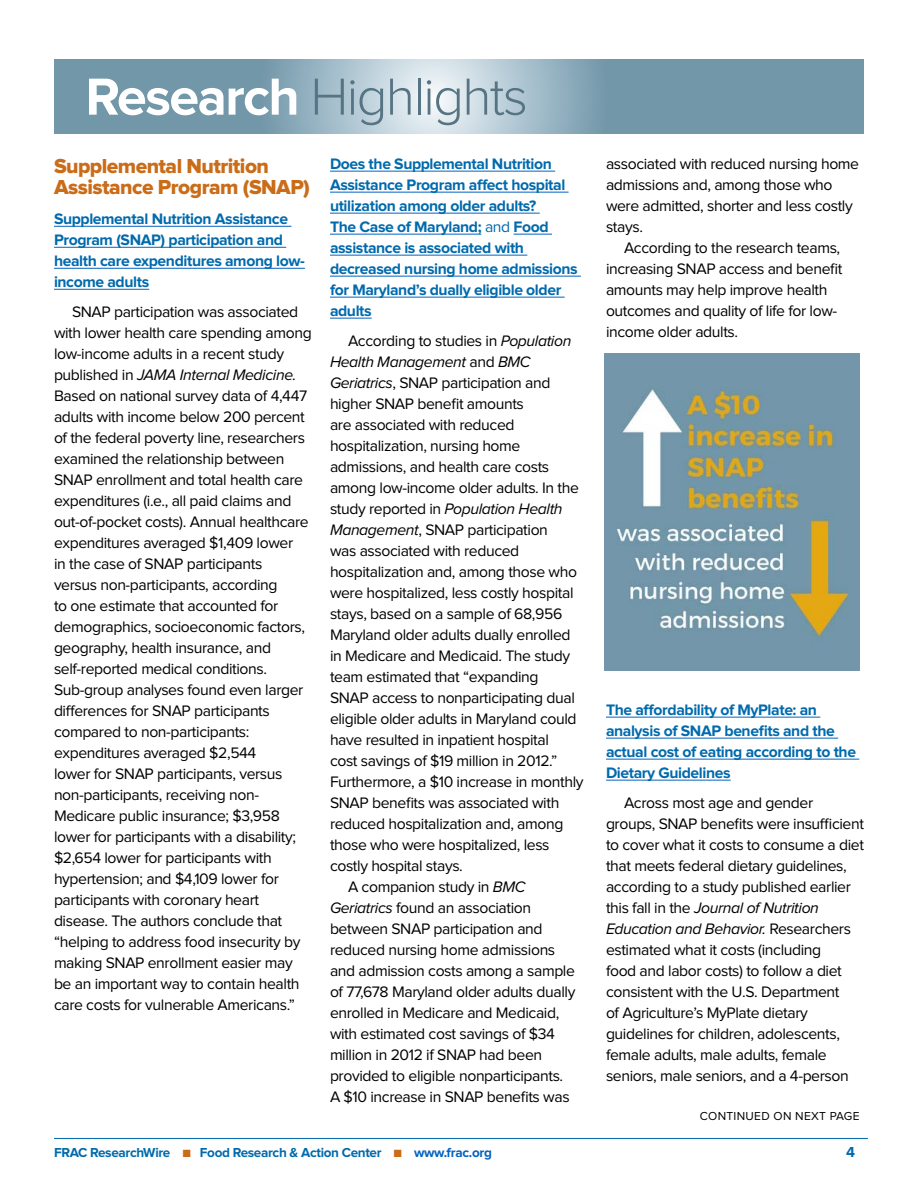
<style>
.page{position:relative;width:918px;height:1188px;background:#fff}
.page>*{position:absolute;margin:0;border:0;box-sizing:border-box;transform-origin:0 0}
.t1{font:300 54px "Proxima Nova";letter-spacing:-.03em;color:#567483}
.t2{font:21px/21px "Proxima Nova Extrabld";letter-spacing:-.025em;color:#ca6c18}
.t3{font:15.75px/21px "Proxima Nova";letter-spacing:-.025em;color:#000}
.t4{font:700 15.75px/21px "Proxima Nova";letter-spacing:-.025em;color:#006aad}
.t5{font:italic 15.75px "Proxima Nova";letter-spacing:-.025em;color:#000}
.t6{font:700 15px "Proxima Nova";color:#006aad}
.t7{font:700 13.5px "Proxima Nova";letter-spacing:-.025em;color:#006aad}
.t8{font:12px "Proxima Nova";letter-spacing:.025em;color:#000}
.s1{font-weight:700;color:#fff}
.s2{font-style:italic}
.s3{font-weight:400}
.s4{font-style:normal}
.s5{color:#ca6c18}
.s6{color:#0563c1}
</style>
<div class="page">
<hr style="left:54px;top:1138px;width:814px;height:1px;background:#006aad">
<svg style="left:54px;top:59px;width:810px;height:75px"></svg>
<hr style="left:54px;top:226px;width:237px;height:1px;background:#0563c1">
<hr style="left:54px;top:247px;width:232px;height:1px;background:#0563c1">
<hr style="left:54px;top:268px;width:251px;height:1px;background:#0563c1">
<hr style="left:54px;top:289px;width:95px;height:1px;background:#0563c1">
<hr style="left:330px;top:171px;width:225px;height:1px;background:#0563c1">
<hr style="left:330px;top:192px;width:239px;height:1px;background:#0563c1">
<hr style="left:330px;top:213px;width:210px;height:1px;background:#0563c1">
<hr style="left:330px;top:234px;width:151px;height:1px;background:#0563c1">
<hr style="left:514px;top:234px;width:38px;height:1px;background:#0563c1">
<hr style="left:330px;top:255px;width:197px;height:1px;background:#0563c1">
<hr style="left:330px;top:276px;width:251px;height:1px;background:#0563c1">
<hr style="left:330px;top:297px;width:235px;height:1px;background:#0563c1">
<hr style="left:330px;top:318px;width:42px;height:1px;background:#0563c1">
<hr style="left:606px;top:717px;width:214px;height:1px;background:#0563c1">
<hr style="left:606px;top:738px;width:232px;height:1px;background:#0563c1">
<hr style="left:606px;top:759px;width:253px;height:1px;background:#0563c1">
<hr style="left:606px;top:780px;width:125px;height:1px;background:#0563c1">
<img style="left:604px;top:353px;width:256px;height:318px">
<h1 class="t1" style="left:85px;top:72px;width:444px"><span class="s1">Research</span> Highlights</h1>
<h2 class="t2" style="left:54px;top:157px;width:258px">Supplemental Nutrition<br>Assistance Program (SNAP)</h2>
<p class="t4" style="left:54px;top:209px;width:252px">Supplemental Nutrition Assistance<br>Program (SNAP) participation and health care expenditures among low&shy;income adults</p>
<p class="t3" style="left:54px;top:302px;width:259px;text-indent:18px">SNAP participation was associated with lower health care spending among low-income adults in a recent study published in <span class="s2">JAMA Internal Medicine.<br></span>Based on national survey data of 4,447 adults with income below 200 percent of the federal poverty line, researchers examined the relationship between SNAP enrollment and total health care expenditures (i.e., all paid claims and out-of-pocket costs). Annual healthcare expenditures averaged $1,409 lower<br>in the case of SNAP participants<br>versus non-participants, according<br>to one estimate that accounted for demographics, socioeconomic factors, geography, health insurance, and self-reported medical conditions.<br>Sub-group analyses found even larger differences for SNAP participants compared to non-participants: expenditures averaged $2,544<br>lower for SNAP participants, versus non-participants, receiving non-Medicare public insurance; $3,958 lower for participants with a disability; $2,654 lower for participants with hypertension; and $4,109 lower for participants with coronary heart disease. The authors conclude that “helping to address food insecurity by making SNAP enrollment easier may be an important way to contain health care costs for vulnerable Americans.”</p>
<p class="t4" style="left:330px;top:154px;width:249px">Does the Supplemental Nutrition<br>Assistance Program affect hospital utilization among older adults?<br>The Case of Maryland; <span class="s3">and</span> Food assistance is associated with decreased nursing home admissions for Maryland’s dually eligible older adults</p>
<p class="t3" style="left:348px;top:331px;width:225px">According to studies in <span class="s2">Population</span></p>
<p class="t5" style="left:330px;top:355px;width:202px">Health Management <span class="s4">and</span> BMC</p>
<p class="t3" style="left:330px;top:373px;width:222px"><span class="s2">Geriatrics</span>, SNAP participation and</p>
<p class="t3" style="left:330px;top:394px;width:195px">higher SNAP benefit amounts</p>
<p class="t3" style="left:330px;top:415px;width:186px">are associated with reduced</p>
<p class="t3" style="left:330px;top:436px;width:192px">hospitalization, nursing home</p>
<p class="t3" style="left:330px;top:457px;width:221px">admissions, and health care costs</p>
<p class="t3" style="left:330px;top:478px;width:251px">among low-income older adults. In the</p>
<p class="t5" style="left:330px;top:502px;width:234px"><span class="s4">study reported in</span> Population Health</p>
<p class="t3" style="left:330px;top:520px;width:219px"><span class="s2">Management</span>, SNAP participation</p>
<p class="t3" style="left:330px;top:541px;width:191px">was associated with reduced</p>
<p class="t3" style="left:330px;top:562px;width:249px">hospitalization and, among those who</p>
<p class="t3" style="left:330px;top:583px;width:245px">were hospitalized, less costly hospital</p>
<p class="t3" style="left:330px;top:604px;width:234px">stays, based on a sample of 68,956</p>
<p class="t3" style="left:330px;top:625px;width:242px">Maryland older adults dually enrolled</p>
<p class="t3" style="left:330px;top:646px;width:242px">in Medicare and Medicaid. The study</p>
<p class="t3" style="left:330px;top:667px;width:210px">team estimated that “expanding</p>
<p class="t3" style="left:330px;top:688px;width:246px">SNAP access to nonparticipating dual</p>
<p class="t3" style="left:330px;top:709px;width:248px">eligible older adults in Maryland could</p>
<p class="t3" style="left:330px;top:730px;width:220px">have resulted in inpatient hospital</p>
<p class="t3" style="left:330px;top:751px;width:229px">cost savings of $19 million in 2012.”</p>
<p class="t3" style="left:330px;top:772px;width:255px">Furthermore, a $10 increase in monthly</p>
<p class="t3" style="left:330px;top:793px;width:231px">SNAP benefits was associated with</p>
<p class="t3" style="left:330px;top:814px;width:235px">reduced hospitalization and, among</p>
<p class="t3" style="left:330px;top:835px;width:221px">those who were hospitalized, less</p>
<p class="t3" style="left:330px;top:856px;width:134px">costly hospital stays.</p>
<p class="t3" style="left:348px;top:877px;width:179px">A companion study in <span class="s2">BMC</span></p>
<p class="t3" style="left:330px;top:898px;width:203px"><span class="s2">Geriatrics</span> found an association</p>
<p class="t3" style="left:330px;top:919px;width:214px">between SNAP participation and</p>
<p class="t3" style="left:330px;top:940px;width:227px">reduced nursing home admissions</p>
<p class="t3" style="left:330px;top:961px;width:247px">and admission costs among a sample</p>
<p class="t3" style="left:330px;top:982px;width:247px">of 77,678 Maryland older adults dually</p>
<p class="t3" style="left:330px;top:1003px;width:231px">enrolled in Medicare and Medicaid,</p>
<p class="t3" style="left:330px;top:1024px;width:226px">with estimated cost savings of $34</p>
<p class="t3" style="left:330px;top:1045px;width:214px">million in 2012 if SNAP had been</p>
<p class="t3" style="left:330px;top:1066px;width:235px">provided to eligible nonparticipants.</p>
<p class="t3" style="left:330px;top:1087px;width:241px">A $10 increase in SNAP benefits was</p>
<p class="t3" style="left:606px;top:154px;width:255px">associated with reduced nursing home admissions and, among those who were admitted, shorter and less costly stays.</p>
<p class="t3" style="left:606px;top:238px;width:238px;text-indent:18px">According to the research teams, increasing SNAP access and benefit amounts may help improve health outcomes and quality of life for low&shy;income older adults.</p>
<p class="t4" style="left:606px;top:700px;width:252px">The affordability of MyPlate: an analysis of SNAP benefits and the actual cost of eating according to the<br>Dietary Guidelines</p>
<p class="t3" style="left:606px;top:793px;width:260px;text-indent:18px">Across most age and gender groups, SNAP benefits were insufficient to cover what it costs to consume a diet that meets federal dietary guidelines, according to a study published earlier this fall in the <span class="s2">Journal of Nutrition Education and Behavior.</span> Researchers estimated what it costs (including<br>food and labor costs) to follow a diet consistent with the U.S. Department<br>of Agriculture’s MyPlate dietary guidelines for children, adolescents, female adults, male adults, female seniors, male seniors, and a 4-person</p>
<p class="t8" style="left:700px;top:1111px;width:161px">CONTINUED ON NEXT PAGE</p>
<p class="t7" style="left:54px;top:1146px;width:440px">FRAC ResearchWire <span class="s5">■</span> Food Research &amp; Action Center <span class="s5">■</span> <span class="s6">www.frac.org</span></p>
<p class="t6" style="left:846px;top:1145px;width:10px">4</p>
</div>
